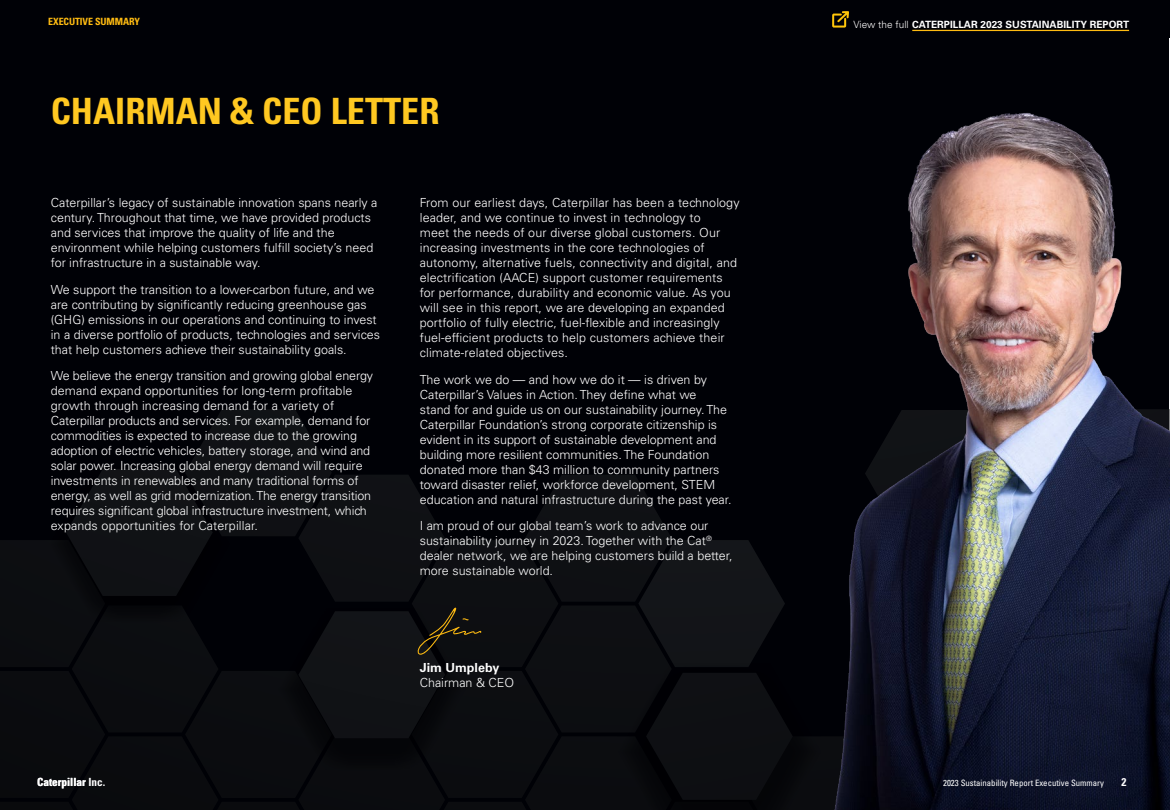
<style>
.page{position:relative;width:1170px;height:810px;background:#fff}
.page>*{position:absolute;margin:0;border:0;box-sizing:border-box;transform-origin:0 0}
.Section_Heading{font:700 condensed 36.25px "Univers LT Std";color:#ffc821}
.Body_Copy{font:300 12.5px/15px "Univers LT Std";color:#fff}
.P_-_7pt_Folio{font:700 condensed 11.25px "Univers LT Std";color:#fff}
.Body_Copy-2{font:700 10px "Univers LT Std";color:#fff}
.t1{font:700 condensed 10px "Univers LT Std";letter-spacing:-.01em;color:#febb12}
.P_-_7pt_Folio-2{font:condensed 8.75px "Univers LT Std";color:#fff}
.s1{font-weight:300}
.s2{font-weight:700}
</style>
<div class="page">
<div style="left:1px;top:31px;width:1168px;height:778px;background:#000106"></div>
<svg style="left:0;top:409px;width:769px;height:401px"></svg>
<img style="left:769px;top:112px;width:401px;height:698px">
<div style="left:0;top:0;width:1170px;height:38px;background:#000106"></div>
<hr style="left:912px;top:30px;width:217px;height:1px;background:#febb12">
<svg style="left:832px;top:11px;width:17px;height:17px"></svg>
<p class="t1" style="left:48px;top:15px;width:93px">EXECUTIVE SUMMARY</p>
<p class="Body_Copy-2" style="left:853px;top:19px;width:277px"><span class="s1">View the full</span> CATERPILLAR 2023 SUSTAINABILITY REPORT</p>
<h2 class="Section_Heading" style="left:51px;top:89px;width:390px">CHAIRMAN &amp; CEO LETTER</h2>
<p class="Body_Copy" style="left:51px;top:195px;width:328px">Caterpillar’s legacy of sustainable innovation spans nearly a century. Throughout that time, we have provided products and services that improve the quality of life and the environment while helping customers fulfill society’s need for infrastructure in a sustainable way.</p>
<p class="Body_Copy" style="left:51px;top:282px;width:331px">We support the transition to a lower-carbon future, and we are contributing by significantly reducing greenhouse gas (GHG) emissions in our operations and continuing to invest in a diverse portfolio of products, technologies and services that help customers achieve their sustainability goals.</p>
<p class="Body_Copy" style="left:51px;top:368px;width:324px">We believe the energy transition and growing global energy demand expand opportunities for long-term profitable growth through increasing demand for a variety of Caterpillar products and services. For example, demand for commodities is expected to increase due to the growing adoption of electric vehicles, battery storage, and wind and solar power. Increasing global energy demand will require investments in renewables and many traditional forms of energy, as well as grid modernization. The energy transition requires significant global infrastructure investment, which expands opportunities for Caterpillar.</p>
<p class="P_-_7pt_Folio" style="left:37px;top:775px;width:70px">Caterpillar Inc.</p>
<p class="Body_Copy" style="left:420px;top:195px;width:321px">From our earliest days, Caterpillar has been a technology leader, and we continue to invest in technology to<br>meet the needs of our diverse global customers. Our increasing investments in the core technologies of autonomy, alternative fuels, connectivity and digital, and electrification (AACE) support customer requirements for performance, durability and economic value. As you will see in this report, we are developing an expanded portfolio of fully electric, fuel-flexible and increasingly fuel-efficient products to help customers achieve their climate-related objectives.</p>
<p class="Body_Copy" style="left:420px;top:372px;width:313px">The work we do — and how we do it — is driven by Caterpillar’s Values in Action. They define what we<br>stand for and guide us on our sustainability journey. The Caterpillar Foundation’s strong corporate citizenship is evident in its support of sustainable development and building more resilient communities. The Foundation donated more than $43 million to community partners toward disaster relief, workforce development, STEM education and natural infrastructure during the past year.</p>
<p class="Body_Copy" style="left:420px;top:518px;width:314px">I am proud of our global team’s work to advance our sustainability journey in 2023. Together with the Cat<sup>® </sup>dealer network, we are helping customers build a better, more sustainable world.</p>
<p class="Body_Copy" style="left:420px;top:660px;width:96px"><span class="s2">Jim Umpleby<br></span>Chairman &amp; CEO</p>
<p class="P_-_7pt_Folio-2" style="left:943px;top:778px;width:162px">2023 Sustainability Report Executive Summary</p>
<p class="P_-_7pt_Folio" style="left:1122px;top:775px;width:6px">2</p>
</div>
